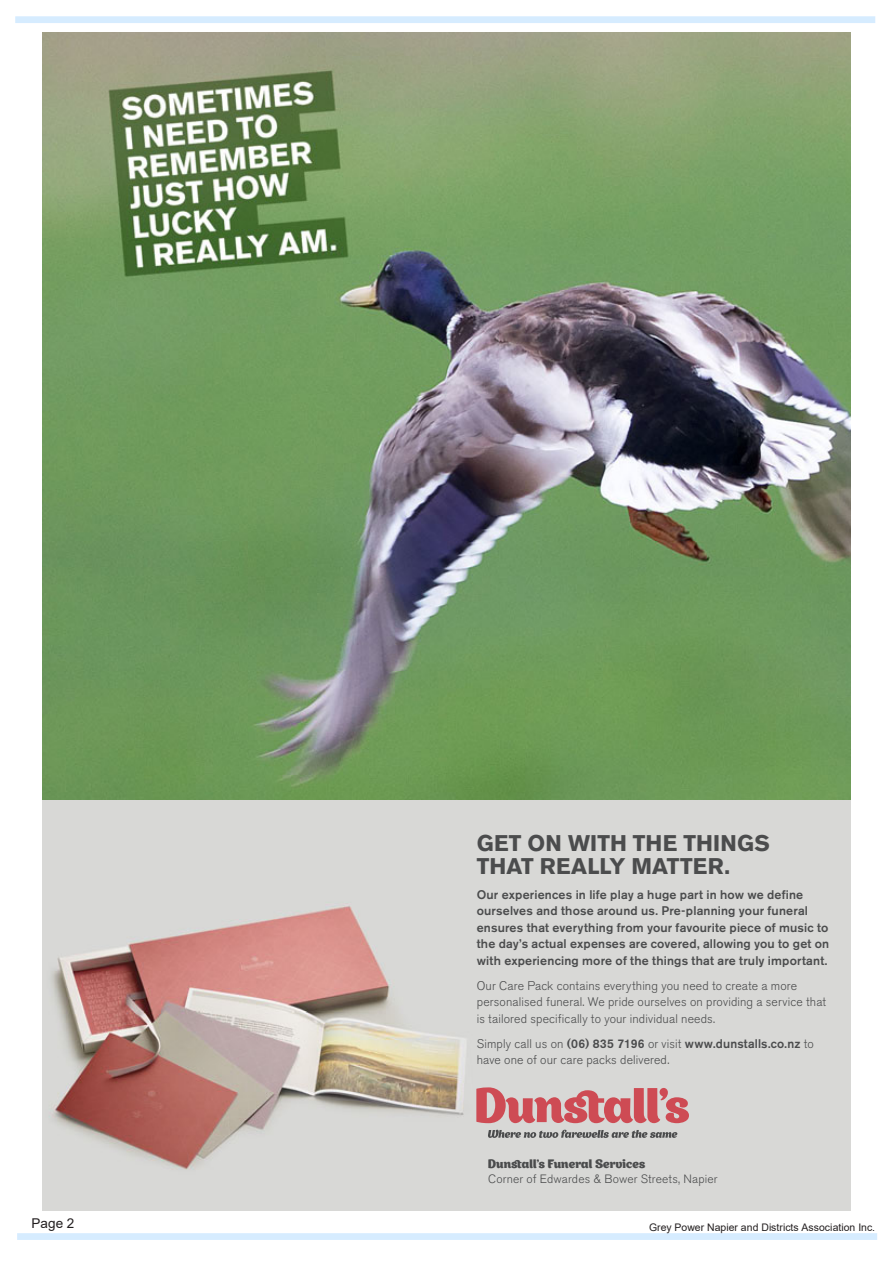
<style>
.page{position:relative;width:893px;height:1263px;background:#fff}
.page>*{position:absolute;margin:0;border:0;box-sizing:border-box;transform-origin:0 0}
.t1{font:700 22.5px/22.5px "Akzidenz Grotesk BE";letter-spacing:.01em;color:#4b4c4d}
.t2{font:13.5px "Arial";color:#231f20}
.t3{font:500 12.45px/16.5px "Akzidenz Grotesk BE";letter-spacing:.015em;color:#4b4c4d}
.t4{font:300 12.45px/16.5px "Akzidenz Grotesk BE";letter-spacing:.01em;color:#4b4c4d}
.t5{font:300 12px/15px "Akzidenz Grotesk BE";letter-spacing:.015em;color:#4b4c4d}
.t6{font:10.5px "Arial";color:#231f20}
.s1{font-weight:500}
.s2{font-family:"Appetite";font-weight:400}
</style>
<div class="page">
<div style="left:17px;top:1233px;width:860px;height:7px;background:#d6ecff"></div>
<div style="left:15px;top:16px;width:860px;height:7px;background:#d6ecff"></div>
<img style="left:43px;top:33px;width:807px;height:1177px">
<svg style="left:488px;top:1130px;width:189px;height:8px;background:#949594"></svg>
<svg style="left:476px;top:1087px;width:213px;height:36px;background:#d2888d"></svg>
<p class="t1" style="left:477px;top:832px;width:295px">GET ON WITH THE THINGS<br>THAT REALLY MATTER.</p>
<p class="t3" style="left:477px;top:886px;width:354px">Our experiences in life play a huge part in how we define ourselves and those around us. Pre-planning your funeral ensures that everything from your favourite piece of music to the day’s actual expenses are covered, allowing you to get on with experiencing more of the things that are truly important.</p>
<p class="t4" style="left:477px;top:977px;width:351px">Our Care Pack contains everything you need to create a more personalised funeral. We pride ourselves on providing a service that is tailored specifically to your individual needs.</p>
<p class="t4" style="left:477px;top:1035px;width:339px">Simply call us on <span class="s1">(06) 835 7196</span> or visit <span class="s1">www.dunstalls.co.nz</span> to have one of our care packs delivered.</p>
<p class="t5" style="left:488px;top:1157px;width:231px"><span class="s2">Dunstall’s Funeral Services<br></span>Corner of Edwardes &amp; Bower Streets, Napier</p>
<p class="t2" style="left:32px;top:1214px;width:44px">Page 2</p>
<p class="t6" style="left:649px;top:1220px;width:227px">Grey Power Napier and Districts Association Inc.</p>
</div>
